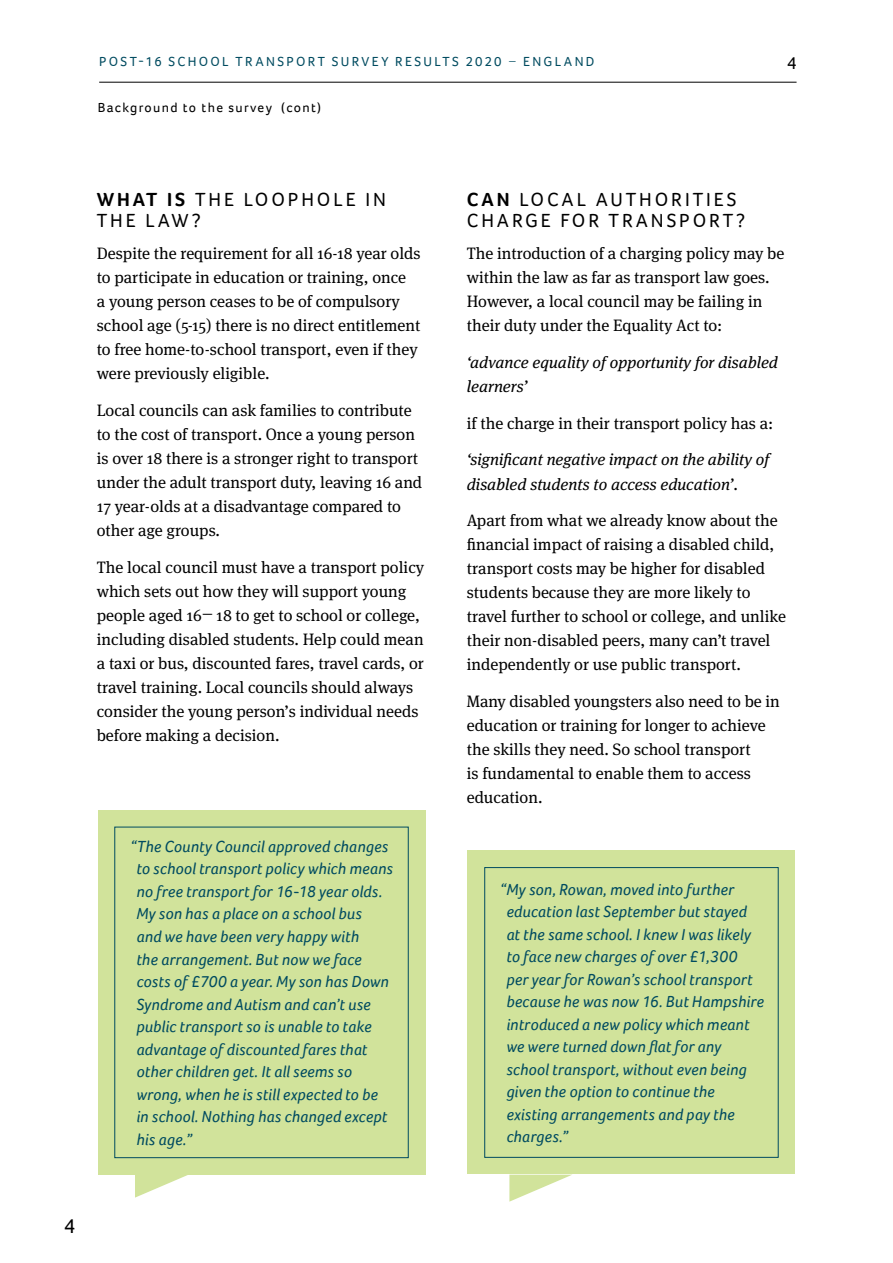
<style>
.page{position:relative;width:893px;height:1263px;background:#fff}
.page>*{position:absolute;margin:0;border:0;box-sizing:border-box;transform-origin:0 0}
.t1{font:21px "Foco";color:#000}
.t2{font:19.5px/21px "Foco";letter-spacing:.15em;color:#000}
.t3{font:18px "Foco";color:#000}
.t4{font:16.5px/24px "Meta Serif OT";color:#000}
.t5{font:italic 16.5px/22.5px "Foco";letter-spacing:.005em;color:#004b60}
.t6{font:italic 16.5px/24px "Meta Serif OT";color:#000}
.t7{font:13.5px "Foco";letter-spacing:.17em;color:#004b60}
.t8{font:13.5px "Foco";letter-spacing:.1em;color:#000}
.s1{font-family:"Meta Serif OT"}
.s2{font-weight:700}
.s3{font-size:19.5px}
.s4{font-style:normal}
</style>
<div class="page">
<hr style="left:99px;top:82px;width:698px;height:1px;background:#000">
<div style="left:98px;top:810px;width:327px;height:365px;background:#d1e39b"></div>
<div style="left:114px;top:827px;width:295px;height:331px;border:1px solid #004b60"></div>
<svg style="left:135px;top:1175px;width:53px;height:22px"></svg>
<div style="left:468px;top:851px;width:327px;height:323px;background:#d1e39b"></div>
<div style="left:484px;top:867px;width:294px;height:291px;border:1px solid #004b60"></div>
<svg style="left:509px;top:1175px;width:62px;height:27px"></svg>
<p class="t7" style="left:99px;top:53px;width:497px">POST-16 SCHOOL TRANSPORT SURVEY RESULTS 2020 <span class="s1">–</span> ENGLAND</p>
<p class="t3" style="left:787px;top:51px;width:11px">4</p>
<p class="t8" style="left:98px;top:98px;width:225px">BACKGROUND TO THE SURVEY (CONT)</p>
<p class="t2" style="left:97px;top:188px;width:291px"><span class="s2">WHAT IS</span> THE LOOPHOLE IN<br>THE LAW?</p>
<p class="t4" style="left:97px;top:241px;width:325px">Despite the requirement for all 16-18 year olds to participate in education or training, once<br>a young person ceases to be of compulsory school age (5-15) there is no direct entitlement to free home-to-school transport, even if they were previously eligible.</p>
<p class="t4" style="left:97px;top:398px;width:327px">Local councils can ask families to contribute to the cost of transport. Once a young person is over 18 there is a stronger right to transport under the adult transport duty, leaving 16 and 17 year-olds at a disadvantage compared to other age groups.</p>
<p class="t4" style="left:97px;top:555px;width:329px">The local council must have a transport policy which sets out how they will support young people aged 16<span class="s3">–</span> 18 to get to school or college, including disabled students. Help could mean a taxi or bus, discounted fares, travel cards, or travel training. Local councils should always consider the young person’s individual needs before making a decision.</p>
<p class="t1" style="left:64px;top:1212px;width:13px">4</p>
<p class="t5" style="left:136px;top:835px;width:258px;text-indent:-6px">“The County Council approved changes to school transport policy which means no free transport for 16-18 year olds.<br>My son has a place on a school bus<br>and we have been very happy with<br>the arrangement. But now we face costs of £700 a year. My son has Down Syndrome and Autism and can’t use public transport so is unable to take advantage of discounted fares that other children get. It all seems so wrong, when he is still expected to be in school. Nothing has changed except his age.”</p>
<p class="t2" style="left:467px;top:188px;width:280px"><span class="s2">CAN</span> LOCAL AUTHORITIES<br>CHARGE FOR TRANSPORT?</p>
<p class="t4" style="left:467px;top:241px;width:319px">The introduction of a charging policy may be within the law as far as transport law goes.<br>However, a local council may be failing in their duty under the Equality Act to:</p>
<p class="t6" style="left:467px;top:350px;width:313px">‘advance equality of opportunity for disabled learners’</p>
<p class="t4" style="left:467px;top:411px;width:308px">if the charge in their transport policy has a:</p>
<p class="t6" style="left:467px;top:448px;width:304px">‘significant negative impact on the ability of disabled students to access education’<span class="s4">.</span></p>
<p class="t4" style="left:467px;top:508px;width:321px">Apart from what we already know about the financial impact of raising a disabled child, transport costs may be higher for disabled students because they are more likely to travel further to school or college, and unlike their non-disabled peers, many can’t travel independently or use public transport.</p>
<p class="t4" style="left:467px;top:689px;width:315px">Many disabled youngsters also need to be in education or training for longer to achieve the skills they need. So school transport<br>is fundamental to enable them to access education.</p>
<p class="t5" style="left:506px;top:877px;width:259px;text-indent:-6px">“My son, Rowan, moved into further education last September but stayed at the same school. I knew I was likely to face new charges of over £1,300<br>per year for Rowan’s school transport because he was now 16. But Hampshire introduced a new policy which meant we were turned down flat for any school transport, without even being given the option to continue the existing arrangements and pay the charges.”</p>
</div>
